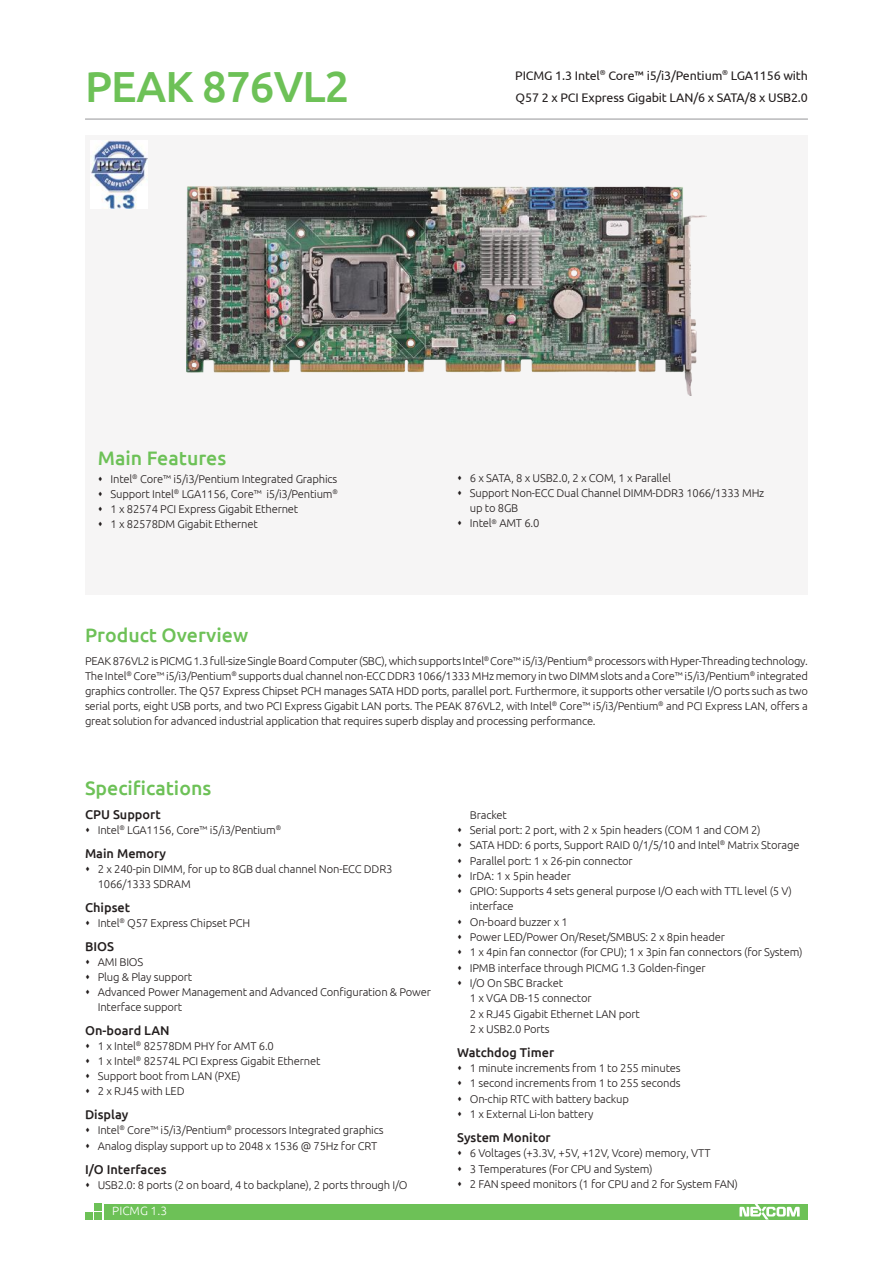
<style>
.page{position:relative;width:893px;height:1263px;background:#fff}
.page>*{position:absolute;margin:0;border:0;box-sizing:border-box;transform-origin:0 0}
.t1{font:500 43.5px "Ubuntu";letter-spacing:-.02em;color:#6dc157}
.t2{font:500 19.5px "Ubuntu";color:#6dc157}
.t3{font:500 12.75px "Ubuntu";color:#241f1f}
.t4{font:12.45px/22.5px "Ubuntu";letter-spacing:-.01em;color:#241f1f}
.t5{font:300 12px "Ubuntu";color:#fff}
.t6{font:300 11.25px/15.3px "Ubuntu";letter-spacing:-.015em;color:#241f1f}
</style>
<div class="page">
<div style="left:104px;top:1204px;width:704px;height:15px;background:#6dc157"></div>
<div style="left:94px;top:1203px;width:7px;height:7px;background:#6dc157"></div>
<div style="left:94px;top:1213px;width:7px;height:7px;background:#6dc157"></div>
<div style="left:85px;top:1213px;width:7px;height:7px;background:#6dc157"></div>
<svg style="left:739px;top:1204px;width:61px;height:15px"></svg>
<hr style="left:85px;top:119px;width:723px;height:1px;background:#969698">
<div style="left:85px;top:136px;width:723px;height:459px;background:#f6f5f5"></div>
<img style="left:187px;top:186px;width:519px;height:209px">
<img style="left:91px;top:141px;width:57px;height:68px">
<h1 class="t1" style="left:85px;top:59px;width:266px">PEAK 876VL2</h1>
<h2 class="t2" style="left:98px;top:446px;width:130px">Main Features</h2>
<p class="t4" style="left:515px;top:63px;width:294px">PICMG 1.3 Intel<sup>®</sup> Core™ i5/i3/Pentium<sup>®</sup> LGA1156 with<br>Q57 2 x PCI Express Gigabit LAN/6 x SATA/8 x USB2.0</p>
<p class="t6" style="left:111px;top:471px;width:229px">Intel<sup>®</sup> Core™ i5/i3/Pentium Integrated Graphics Support Intel<sup>®</sup> LGA1156, Core™ i5/i3/Pentium<sup>® </sup>1 x 82574 PCI Express Gigabit Ethernet<br>1 x 82578DM Gigabit Ethernet</p>
<p class="t6" style="left:470px;top:471px;width:296px">6 x SATA, 8 x USB2.0, 2 x COM, 1 x Parallel<br>Support Non-ECC Dual Channel DIMM-DDR3 1066/1333 MHz up to 8GB<br>Intel<sup>®</sup> AMT 6.0</p>
<h2 class="t2" style="left:85px;top:622px;width:165px">Product Overview</h2>
<p class="t6" style="left:85px;top:653px;width:724px;text-align:justify">PEAK 876VL2 is PICMG 1.3 full-size Single Board Computer (SBC), which supports Intel<sup>®</sup> Core™ i5/i3/Pentium<sup>®</sup> processors with Hyper-Threading technology.<br>The Intel<sup>®</sup> Core™ i5/i3/Pentium<sup>®</sup> supports dual channel non-ECC DDR3 1066/1333 MHz memory in two DIMM slots and a Core™ i5/i3/Pentium<sup>®</sup> integrated graphics controller. The Q57 Express Chipset PCH manages SATA HDD ports, parallel port. Furthermore, it supports other versatile I/O ports such as two serial ports, eight USB ports, and two PCI Express Gigabit LAN ports. The PEAK 876VL2, with Intel<sup>®</sup> Core™ i5/i3/Pentium<sup>®</sup> and PCI Express LAN, offers a great solution for advanced industrial application that requires superb display and processing performance.</p>
<h2 class="t2" style="left:85px;top:775px;width:128px">Specifications</h2>
<p class="t3" style="left:85px;top:806px;width:77px">CPU Support</p>
<p class="t6" style="left:98px;top:822px;width:185px">Intel<sup>®</sup> LGA1156, Core™ i5/i3/Pentium<sup>®</sup></p>
<p class="t3" style="left:85px;top:845px;width:83px">Main Memory</p>
<p class="t6" style="left:98px;top:861px;width:296px">2 x 240-pin DIMM, for up to 8GB dual channel Non-ECC DDR3<br>1066/1333 SDRAM</p>
<p class="t3" style="left:85px;top:899px;width:47px">Chipset</p>
<p class="t6" style="left:98px;top:915px;width:154px">Intel<sup>®</sup> Q57 Express Chipset PCH</p>
<p class="t3" style="left:85px;top:938px;width:30px">BIOS</p>
<p class="t6" style="left:98px;top:954px;width:335px">AMI BIOS<br>Plug &amp; Play support<br>Advanced Power Management and Advanced Configuration &amp; Power<br>Interface support</p>
<p class="t3" style="left:85px;top:1022px;width:86px">On-board LAN</p>
<p class="t6" style="left:98px;top:1038px;width:224px">1 x Intel<sup>®</sup> 82578DM PHY for AMT 6.0<br>1 x Intel<sup>®</sup> 82574L PCI Express Gigabit Ethernet<br>Support boot from LAN (PXE)<br>2 x RJ45 with LED</p>
<p class="t3" style="left:85px;top:1106px;width:45px">Display</p>
<p class="t6" style="left:98px;top:1121px;width:287px;line-height:16.5px">Intel<sup>®</sup> Core™ i5/i3/Pentium<sup>®</sup> processors Integrated graphics<br>Analog display support up to 2048 x 1536 @ 75Hz for CRT</p>
<p class="t3" style="left:85px;top:1162px;width:83px">I/O Interfaces</p>
<p class="t6" style="left:98px;top:1177px;width:311px">USB2.0: 8 ports (2 on board, 4 to backplane), 2 ports through I/O</p>
<p class="t5" style="left:112px;top:1203px;width:56px">PICMG 1.3</p>
<p class="t6" style="left:470px;top:807px;width:334px">Bracket<br>Serial port: 2 port, with 2 x 5pin headers (COM 1 and COM 2)<br>SATA HDD: 6 ports, Support RAID 0/1/5/10 and Intel<sup>®</sup> Matrix Storage Parallel port: 1 x 26-pin connector<br>IrDA: 1 x 5pin header<br>GPIO: Supports 4 sets general purpose I/O each with TTL level (5 V) interface<br>On-board buzzer x 1<br>Power LED/Power On/Reset/SMBUS: 2 x 8pin header<br>1 x 4pin fan connector (for CPU); 1 x 3pin fan connectors (for System)<br>IPMB interface through PICMG 1.3 Golden-finger<br>I/O On SBC Bracket<br>1 x VGA DB-15 connector<br>2 x RJ45 Gigabit Ethernet LAN port<br>2 x USB2.0 Ports</p>
<p class="t3" style="left:457px;top:1044px;width:99px">Watchdog Timer</p>
<p class="t6" style="left:470px;top:1060px;width:212px">1 minute increments from 1 to 255 minutes 1 second increments from 1 to 255 seconds On-chip RTC with battery backup<br>1 x External Li-lon battery</p>
<p class="t3" style="left:457px;top:1129px;width:95px">System Monitor</p>
<p class="t6" style="left:470px;top:1145px;width:270px">6 Voltages (+3.3V, +5V, +12V, Vcore) memory, VTT<br>3 Temperatures (For CPU and System)<br>2 FAN speed monitors (1 for CPU and 2 for System FAN)</p>
</div>
